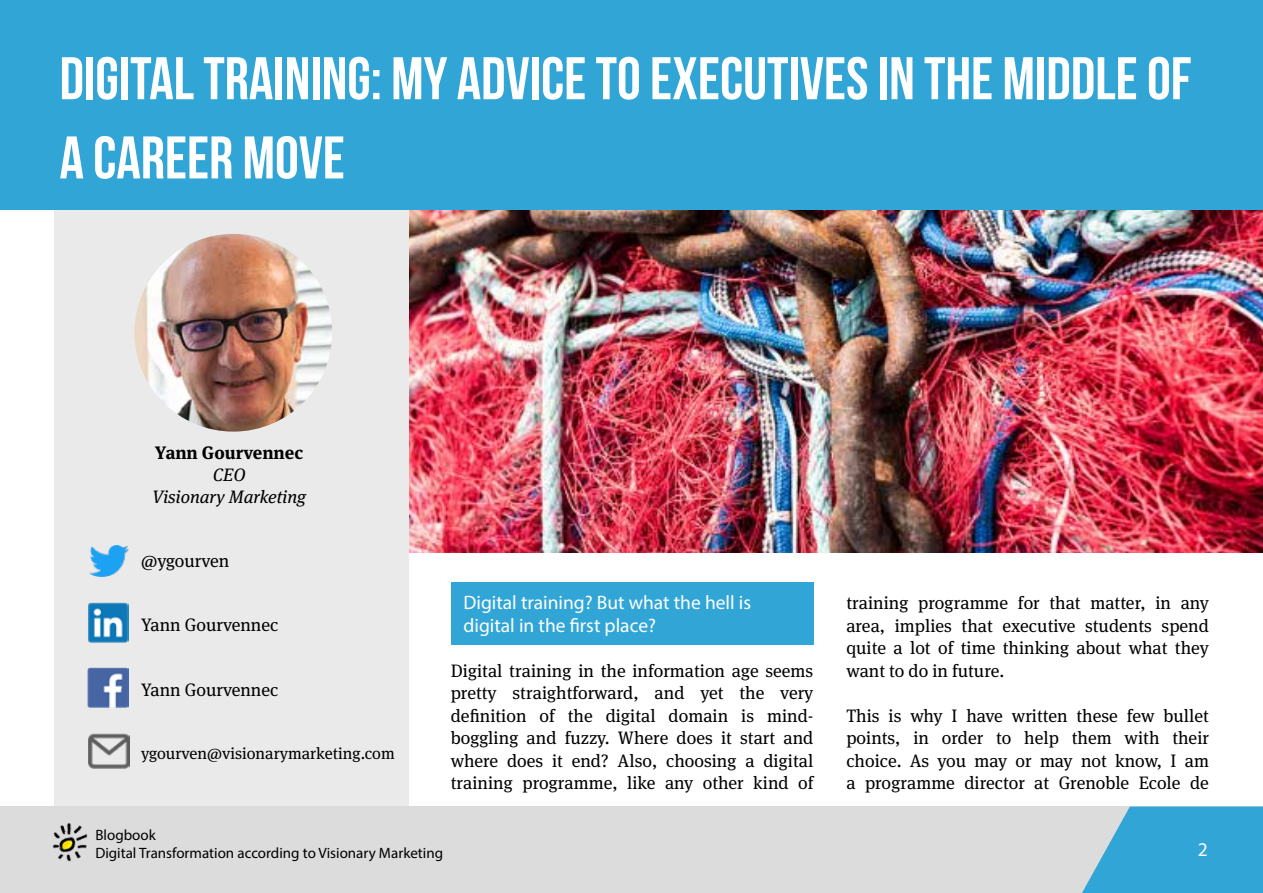
<style>
.page{position:relative;width:1263px;height:893px;background:#fff}
.page>*{position:absolute;margin:0;border:0;box-sizing:border-box;transform-origin:0 0}
.t1{font:60px/79.2px "Bebas Neue";color:#fff}
.t2{font:19.5px/22.5px "Myriad Pro";color:#fff}
.t3{font:18px/22.5px "Meta Serif Pro";color:#000;text-align:justify}
.t4{font:italic 18px/21.6px "Meta Serif Pro";color:#000;text-align:center}
.t5{font:700 18px "Meta Serif Pro";color:#000}
.t6{font:16.5px "Meta Serif Pro";color:#000}
.t7{font:15px "Myriad Pro";color:#000}
</style>
<div class="page">
<img style="left:408px;top:210px;width:855px;height:343px">
<div style="left:54px;top:210px;width:354px;height:607px;background:#eaeaea"></div>
<div style="left:0;top:0;width:1263px;height:210px;background:#31a6d6"></div>
<img style="left:134px;top:234px;width:198px;height:198px;border-radius:99px">
<img style="left:88px;top:667px;width:40px;height:41px">
<img style="left:88px;top:602px;width:41px;height:41px">
<img style="left:90px;top:546px;width:38px;height:31px">
<img style="left:89px;top:733px;width:41px;height:36px">
<div style="left:451px;top:582px;width:362px;height:62px;background:#31a6d6"></div>
<div style="left:0;top:807px;width:1263px;height:86px;background:#dcdcdc"></div>
<svg style="left:1082px;top:807px;width:181px;height:86px;background:#47add6"></svg>
<img style="left:52px;top:823px;width:36px;height:39px">
<h1 class="t1" style="left:60px;top:38px;width:1133px">DIGITAL TRAINING: MY ADVICE TO EXECUTIVES IN THE MIDDLE OF<br>A CAREER MOVE</h1>
<p class="t5" style="left:155px;top:439px;width:150px">Yann Gourvennec</p>
<p class="t4" style="left:152px;top:463px;width:155px">CEO<br>Visionary Marketing</p>
<p class="t3" style="left:141px;top:548px;width:90px">@ygourven</p>
<p class="t3" style="left:141px;top:613px;width:139px">Yann Gourvennec</p>
<p class="t3" style="left:141px;top:678px;width:139px">Yann Gourvennec</p>
<p class="t6" style="left:141px;top:741px;width:255px">ygourven@visionarymarketing.com</p>
<p class="t2" style="left:463px;top:591px;width:289px">Digital training? But what the hell is digital in the first place?</p>
<p class="t3" style="left:451px;top:658px;width:364px">Digital training in the information age seems pretty straightforward, and yet the very definition of the digital domain is mind&shy;boggling and fuzzy. Where does it start and where does it end? Also, choosing a digital training programme, like any other kind of</p>
<p class="t3" style="left:846px;top:591px;width:364px">training programme for that matter, in any area, implies that executive students spend quite a lot of time thinking about what they want to do in future.</p>
<p class="t3" style="left:846px;top:703px;width:364px">This is why I have written these few bullet points, in order to help them with their choice. As you may or may not know, I am a programme director at Grenoble Ecole de</p>
<p class="t7" style="left:95px;top:826px;width:62px">Blogbook</p>
<p class="t7" style="left:95px;top:844px;width:349px">Digital Transformation according to Visionary Marketing</p>
<p class="t2" style="left:1198px;top:837px;width:12px">2</p>
</div>
